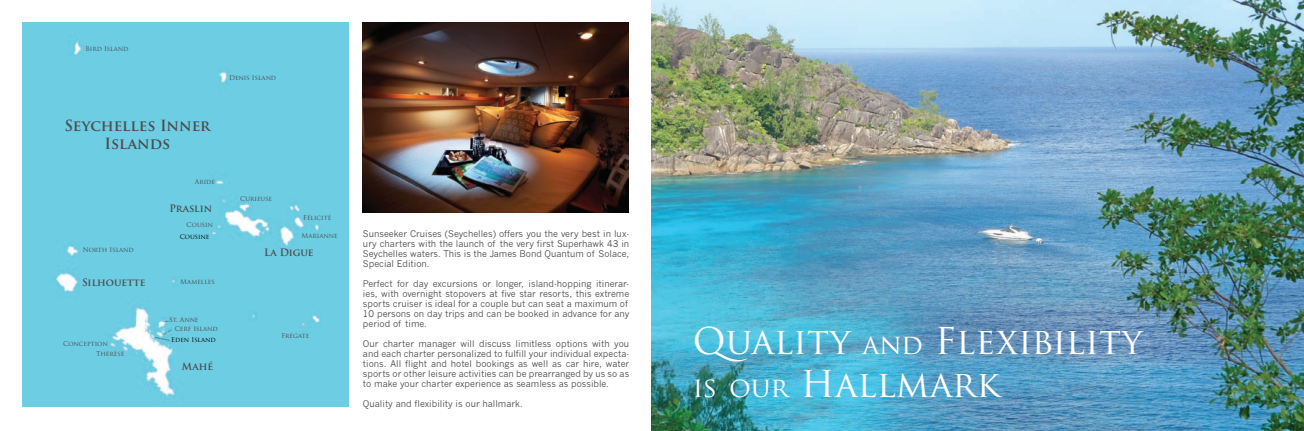
<style>
.page{position:relative;width:1304px;height:431px;background:#fff}
.page>*{position:absolute;margin:0;border:0;box-sizing:border-box;transform-origin:0 0}
.t1{font:36px/43.2px "Trajan Pro";color:#fff}
.t2{font:700 15px/18px "Trajan Pro";color:#4b4c4d;text-align:center}
.t3{font:700 10px "Trajan Pro";color:#4b4c4d}
.t4{font:9px/10px "News Gothic";color:#4b4c4d;text-align:justify}
.t5{font:6.5px/9.2px "Trajan Pro";color:#4b4c4d}
.t6{font:6.5px "Trajan Pro";letter-spacing:-.005em;color:#000}
.s1{font-size:27px}
</style>
<div class="page">
<img style="left:363px;top:23px;width:266px;height:189px">
<div style="left:23px;top:23px;width:326px;height:384px;background:#6ccde3"></div>
<img style="left:652px;top:0;width:652px;height:431px">
<p class="t5" style="left:86px;top:44px;width:44px">Bird Island</p>
<p class="t5" style="left:229px;top:73px;width:49px">Denis Island</p>
<h2 class="t2" style="left:64px;top:117px;width:147px">Seychelles Inner<br>Islands</h2>
<p class="t5" style="left:195px;top:177px;width:22px">Aride</p>
<p class="t3" style="left:169px;top:202px;width:44px">Praslin</p>
<p class="t5" style="left:83px;top:245px;width:53px">North Island</p>
<p class="t3" style="left:82px;top:276px;width:65px">Silhouette</p>
<p class="t5" style="left:63px;top:339px;width:46px">Conception</p>
<p class="t5" style="left:96px;top:349px;width:30px">Thérèse</p>
<p class="t5" style="left:187px;top:220px;width:28px">Cousin</p>
<p class="t6" style="left:180px;top:232px;width:31px">Cousine</p>
<p class="t5" style="left:180px;top:276px;width:36px">Mamelles</p>
<p class="t5" style="left:175px;top:315px;width:45px;text-indent:-6px">St. Anne<br>Cerf Island</p>
<p class="t6" style="left:171px;top:336px;width:46px">Eden Island</p>
<p class="t3" style="left:182px;top:360px;width:33px">Mahé</p>
<p class="t5" style="left:240px;top:194px;width:33px">Curieuse</p>
<p class="t5" style="left:303px;top:213px;width:30px">Félicité</p>
<p class="t5" style="left:302px;top:231px;width:38px">Marianne</p>
<p class="t3" style="left:264px;top:246px;width:51px">La Digue</p>
<p class="t5" style="left:281px;top:331px;width:29px">Frégate</p>
<p class="t4" style="left:363px;top:228px;width:268px">Sunseeker Cruises (Seychelles) offers you the very best in lux&shy;ury charters with the launch of the very first Superhawk 43 in Seychelles waters. This is the James Bond Quantum of Solace, Special Edition.</p>
<p class="t4" style="left:363px;top:278px;width:268px;text-align:left">Perfect for day excursions or longer, island-hopping itinerar&shy;ies, with overnight stopovers at five star resorts, this extreme sports cruiser is ideal for a couple but can seat a maximum of 10 persons on day trips and can be booked in advance for any period of time.</p>
<p class="t4" style="left:363px;top:338px;width:268px">Our charter manager will discuss limitless options with you and each charter personalized to fulfill your individual expecta&shy;tions. All flight and hotel bookings as well as car hire, water sports or other leisure activities can be prearranged by us so as to make your charter experience as seamless as possible.</p>
<p class="t4" style="left:363px;top:398px;width:161px">Quality and flexibility is our hallmark.</p>
<h1 class="t1" style="left:693px;top:319px;width:451px">Quality <span class="s1">and</span> Flexibility <span class="s1">is our</span> Hallmark</h1>
</div>
